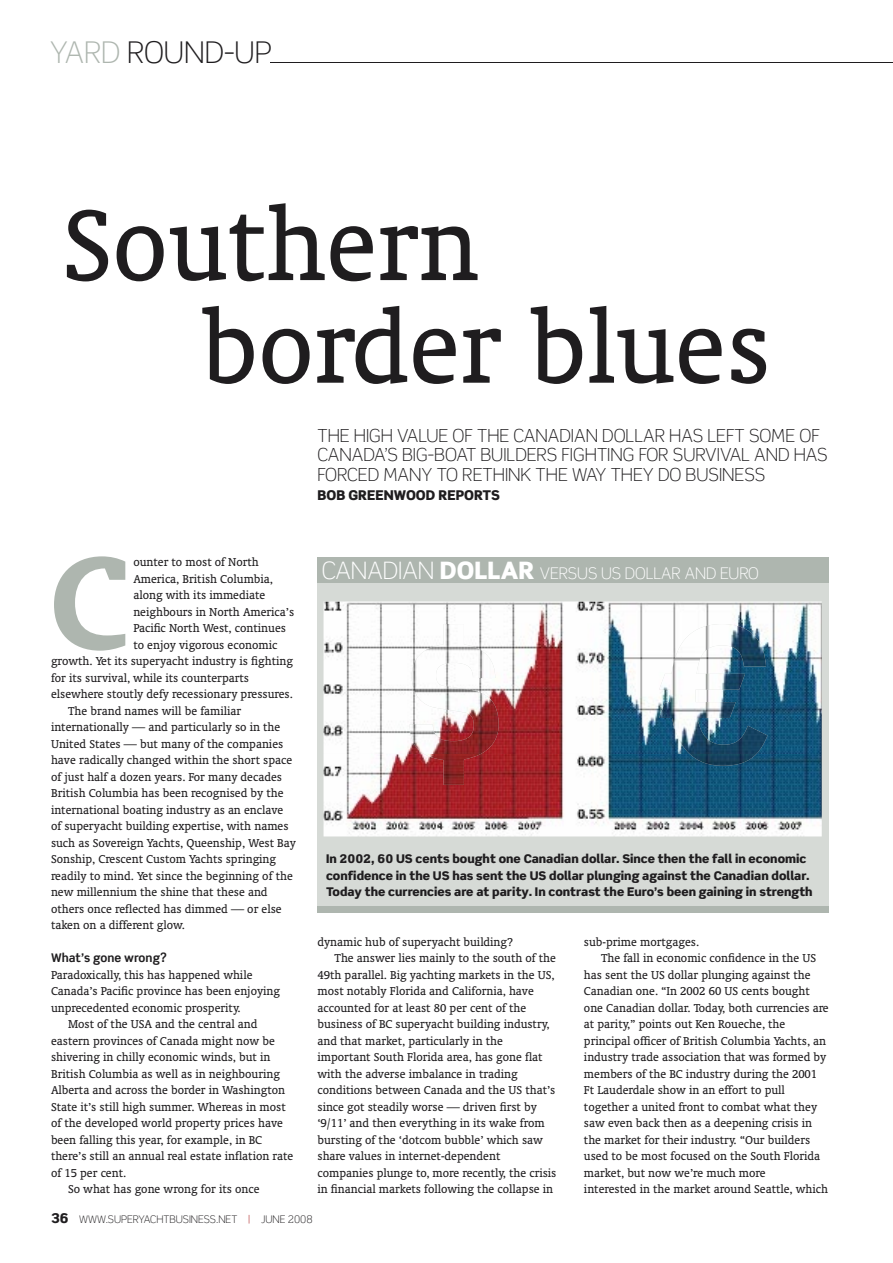
<style>
.page{position:relative;width:893px;height:1263px;background:#fff}
.page>*{position:absolute;margin:0;border:0;box-sizing:border-box;transform-origin:0 0}
.t1{font:700 149.25px "Oranda BT";color:#aeb6af}
.t2{font:114px/102.6px "Oranda BT";color:#1f1d1f}
.t3{font:300 30px "Scene Pro";letter-spacing:-.005em;color:#1f1d1f}
.t4{font:300 18px/19.5px "Scene Pro";color:#1f1d1f}
.t5{font:300 16.05px "Scene Pro";color:#fff}
.t6{font:900 13.5px "Scene Pro";color:#1f1d1f}
.t7{font:13.05px "Oranda BT";color:#1f1d1f}
.t8{font:900 12px/16.5px "Scene Pro";color:#1f1d1f}
.t9{font:700 12px "Scene Pro";color:#1f1d1f}
.t10{font:300 10.5px "Scene Pro";color:#1f1d1f}
.s1{color:#aeb6af}
.s2{font-size:24px}
.s3{font-weight:900;font-size:24px}
.s4{font-weight:900;font-size:13.5px}
.s5{color:#ab1d1e}
</style>
<div class="page">
<div style="left:317px;top:557px;width:512px;height:356px;background:#d6dad6"></div>
<div style="left:317px;top:906px;width:512px;height:7px;background:#aeb6af"></div>
<div style="left:317px;top:557px;width:512px;height:26px;background:#aeb6af"></div>
<img style="left:324px;top:601px;width:498px;height:235px">
<img style="left:410px;top:624px;width:89px;height:130px">
<img style="left:424px;top:754px;width:57px;height:31px">
<img style="left:659px;top:624px;width:108px;height:130px">
<img style="left:690px;top:754px;width:66px;height:12px">
<hr style="left:271px;top:62px;width:622px;height:1px;background:#1f1d1f">
<h3 class="t3" style="left:50px;top:34px;width:223px"><span class="s1">YARD</span> ROUND-UP</h3>
<h2 class="t2" style="left:200px;top:192px;width:572px;text-indent:-138px">Southern border blues</h2>
<h3 class="t4" style="left:317px;top:426px;width:512px">THE HIGH VALUE OF THE CANADIAN DOLLAR HAS LEFT SOME OF<br>CANADA’S BIG-BOAT BUILDERS FIGHTING FOR SURVIVAL AND HAS<br>FORCED MANY TO RETHINK THE WAY THEY DO BUSINESS</h3>
<p class="t6" style="left:317px;top:487px;width:184px">BOB GREENWOOD REPORTS</p>
<h1 class="t1" style="left:51px;top:513px;width:78px">C</h1>
<p class="t7" style="left:133px;top:555px;width:127px">ounter to most of North</p>
<p class="t7" style="left:133px;top:571px;width:141px">America, British Columbia,</p>
<p class="t7" style="left:133px;top:588px;width:133px">along with its immediate</p>
<p class="t7" style="left:133px;top:604px;width:162px">neighbours in North America’s</p>
<p class="t7" style="left:133px;top:621px;width:154px">Pacific North West, continues</p>
<p class="t7" style="left:133px;top:637px;width:146px">to enjoy vigorous economic</p>
<p class="t7" style="left:51px;top:654px;width:243px">growth. Yet its superyacht industry is fighting</p>
<p class="t7" style="left:51px;top:670px;width:199px">for its survival, while its counterparts</p>
<p class="t7" style="left:51px;top:687px;width:243px">elsewhere stoutly defy recessionary pressures.</p>
<p class="t7" style="left:68px;top:703px;width:175px">The brand names will be familiar</p>
<p class="t7" style="left:51px;top:720px;width:231px">internationally — and particularly so in the</p>
<p class="t7" style="left:51px;top:736px;width:234px">United States — but many of the companies</p>
<p class="t7" style="left:51px;top:753px;width:243px">have radically changed within the short space</p>
<p class="t7" style="left:51px;top:769px;width:233px">of just half a dozen years. For many decades</p>
<p class="t7" style="left:51px;top:786px;width:234px">British Columbia has been recognised by the</p>
<p class="t7" style="left:51px;top:802px;width:234px">international boating industry as an enclave</p>
<p class="t7" style="left:51px;top:819px;width:239px">of superyacht building expertise, with names</p>
<p class="t7" style="left:51px;top:835px;width:247px">such as Sovereign Yachts, Queenship, West Bay</p>
<p class="t7" style="left:51px;top:852px;width:227px">Sonship, Crescent Custom Yachts springing</p>
<p class="t7" style="left:51px;top:868px;width:243px">readily to mind. Yet since the beginning of the</p>
<p class="t7" style="left:51px;top:885px;width:218px">new millennium the shine that these and</p>
<p class="t7" style="left:51px;top:901px;width:232px">others once reflected has dimmed — or else</p>
<p class="t7" style="left:51px;top:918px;width:135px">taken on a different glow.</p>
<p class="t9" style="left:51px;top:950px;width:117px">What’s gone wrong?</p>
<p class="t7" style="left:51px;top:967px;width:203px">Paradoxically, this has happened while</p>
<p class="t7" style="left:51px;top:984px;width:231px">Canada’s Pacific province has been enjoying</p>
<p class="t7" style="left:51px;top:1000px;width:191px">unprecedented economic prosperity.</p>
<p class="t7" style="left:68px;top:1017px;width:191px">Most of the USA and the central and</p>
<p class="t7" style="left:51px;top:1033px;width:225px">eastern provinces of Canada might now be</p>
<p class="t7" style="left:51px;top:1050px;width:221px">shivering in chilly economic winds, but in</p>
<p class="t7" style="left:51px;top:1066px;width:230px">British Columbia as well as in neighbouring</p>
<p class="t7" style="left:51px;top:1083px;width:236px">Alberta and across the border in Washington</p>
<p class="t7" style="left:51px;top:1099px;width:236px">State it’s still high summer. Whereas in most</p>
<p class="t7" style="left:51px;top:1116px;width:233px">of the developed world property prices have</p>
<p class="t7" style="left:51px;top:1132px;width:213px">been falling this year, for example, in BC</p>
<p class="t7" style="left:51px;top:1149px;width:244px">there’s still an annual real estate inflation rate</p>
<p class="t7" style="left:51px;top:1165px;width:77px">of 15 per cent.</p>
<p class="t7" style="left:68px;top:1182px;width:193px">So what has gone wrong for its once</p>
<p class="t5" style="left:322px;top:564px;width:439px"><span class="s2">CANADIAN</span> <span class="s3">DOLLAR</span> VERSUS US DOLLAR AND EURO</p>
<p class="t8" style="left:326px;top:850px;width:488px">In 2002, 60 US cents bought one Canadian dollar. Since then the fall in economic confidence in the US has sent the US dollar plunging against the Canadian dollar.<br>Today the currencies are at parity. In contrast the Euro’s been gaining in strength</p>
<p class="t7" style="left:317px;top:934px;width:197px">dynamic hub of superyacht building?</p>
<p class="t7" style="left:334px;top:951px;width:223px">The answer lies mainly to the south of the</p>
<p class="t7" style="left:317px;top:967px;width:238px">49th parallel. Big yachting markets in the US,</p>
<p class="t7" style="left:317px;top:984px;width:218px">most notably Florida and California, have</p>
<p class="t7" style="left:317px;top:1000px;width:210px">accounted for at least 80 per cent of the</p>
<p class="t7" style="left:317px;top:1017px;width:233px">business of BC superyacht building industry,</p>
<p class="t7" style="left:317px;top:1033px;width:187px">and that market, particularly in the</p>
<p class="t7" style="left:317px;top:1050px;width:227px">important South Florida area, has gone flat</p>
<p class="t7" style="left:317px;top:1066px;width:202px">with the adverse imbalance in trading</p>
<p class="t7" style="left:317px;top:1083px;width:239px">conditions between Canada and the US that’s</p>
<p class="t7" style="left:317px;top:1099px;width:221px">since got steadily worse — driven first by</p>
<p class="t7" style="left:317px;top:1116px;width:229px">‘9/11’ and then everything in its wake from</p>
<p class="t7" style="left:317px;top:1132px;width:227px">bursting of the ‘dotcom bubble’ which saw</p>
<p class="t7" style="left:317px;top:1149px;width:184px">share values in internet-dependent</p>
<p class="t7" style="left:317px;top:1165px;width:240px">companies plunge to, more recently, the crisis</p>
<p class="t7" style="left:317px;top:1182px;width:237px">in financial markets following the collapse in</p>
<p class="t7" style="left:584px;top:934px;width:117px">sub-prime mortgages.</p>
<p class="t7" style="left:601px;top:951px;width:217px">The fall in economic confidence in the US</p>
<p class="t7" style="left:584px;top:967px;width:228px">has sent the US dollar plunging against the</p>
<p class="t7" style="left:584px;top:984px;width:227px">Canadian one. “In 2002 60 US cents bought</p>
<p class="t7" style="left:584px;top:1000px;width:246px">one Canadian dollar. Today, both currencies are</p>
<p class="t7" style="left:584px;top:1017px;width:203px">at parity,” points out Ken Roueche, the</p>
<p class="t7" style="left:584px;top:1033px;width:244px">principal officer of British Columbia Yachts, an</p>
<p class="t7" style="left:584px;top:1050px;width:244px">industry trade association that was formed by</p>
<p class="t7" style="left:584px;top:1066px;width:235px">members of the BC industry during the 2001</p>
<p class="t7" style="left:584px;top:1083px;width:202px">Ft Lauderdale show in an effort to pull</p>
<p class="t7" style="left:584px;top:1099px;width:235px">together a united front to combat what they</p>
<p class="t7" style="left:584px;top:1116px;width:230px">saw even back then as a deepening crisis in</p>
<p class="t7" style="left:584px;top:1132px;width:228px">the market for their industry. “Our builders</p>
<p class="t7" style="left:584px;top:1149px;width:238px">used to be most focused on the South Florida</p>
<p class="t7" style="left:584px;top:1165px;width:183px">market, but now we’re much more</p>
<p class="t7" style="left:584px;top:1182px;width:246px">interested in the market around Seattle, which</p>
<p class="t10" style="left:51px;top:1213px;width:263px"><span class="s4">36</span> WWW.SUPERYACHTBUSINESS.NET <span class="s5">|</span> JUNE 2008</p>
</div>
